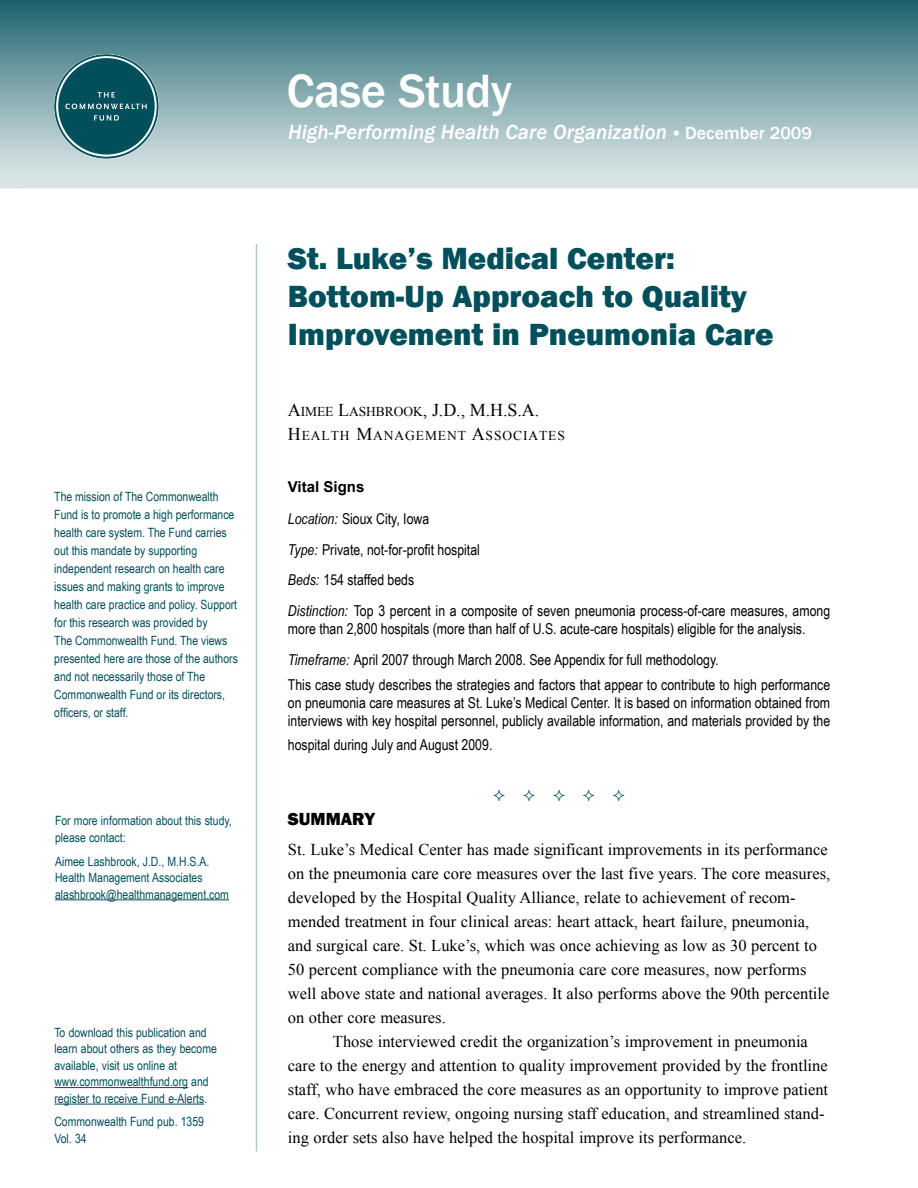
<style>
.page{position:relative;width:918px;height:1188px;background:#fff}
.page>*{position:absolute;margin:0;border:0;box-sizing:border-box;transform-origin:0 0}
.t1{font:500 48px "Franklin Gothic";letter-spacing:-.01em;color:#fff}
.Issue_Brief_Title{font:800 31.5px/37.8px "Franklin Gothic";color:#004f5a}
.BT_-_Abstract_text{font:italic 500 21px "Franklin Gothic";color:#fff}
.Authors_names{font:18px "Times New Roman";color:#000}
.t2{font:800 18px "Franklin Gothic";color:#000}
.BT_-_Times_IB{font:16.5px/24px "Times New Roman";color:#000}
.BT_2_-_Times_IB{font:16.5px/24px "Times New Roman";color:#000}
.t3{font:15px/18px "Arial Narrow";color:#000}
.t4{font:700 15px "Arial";color:#000}
.Authors_names-2{font:13.5px "Times New Roman";letter-spacing:.065em;color:#000}
.t5{font:12.75px/18px "Arial Narrow";color:#004f5a}
.s1{font-family:"Times New Roman";font-weight:400;font-style:normal}
.s2{font-style:normal;font-size:18px}
.s3{font-size:13.5px}
.s4{font-size:18px}
.s5{font-style:italic}
</style>
<div class="page">
<hr style="left:256px;top:244px;width:1px;height:907px;background:#b3cacd">
<hr style="left:55px;top:899px;width:174px;height:1px;background:#004f5a">
<hr style="left:54px;top:1087px;width:134px;height:1px;background:#004f5a">
<hr style="left:54px;top:1104px;width:150px;height:1px;background:#004f5a">
<svg style="left:0;top:0;width:918px;height:188px;background:#82a8ae"></svg>
<svg style="left:56px;top:56px;width:101px;height:101px;background:#307079"></svg>
<p class="t5" style="left:54px;top:487px;width:185px">The mission of The Commonwealth Fund is to promote a high performance health care system. The Fund carries out this mandate by supporting independent research on health care issues and making grants to improve health care practice and policy. Support for this research was provided by<br>The Commonwealth Fund. The views presented here are those of the authors and not necessarily those of The Commonwealth Fund or its directors, officers, or staff.</p>
<p class="t5" style="left:55px;top:812px;width:178px;line-height:16.5px">For more information about this study, please contact:</p>
<p class="t5" style="left:55px;top:852px;width:156px">Aimee Lashbrook, J.D., M.H.S.A.</p>
<p class="t5" style="left:55px;top:868px;width:149px">Health Management Associates</p>
<p class="t5" style="left:55px;top:885px;width:175px">alashbrook@healthmanagement.com</p>
<p class="t5" style="left:54px;top:1024px;width:164px;line-height:16.5px">To download this publication and learn about others as they become available, visit us online at www.commonwealthfund.org and register to receive Fund e-Alerts.</p>
<p class="t5" style="left:54px;top:1113px;width:151px;line-height:16.5px">Commonwealth Fund pub. 1359<br>Vol. 34</p>
<p class="t1" style="left:287px;top:61px;width:227px">Case Study</p>
<p class="BT_-_Abstract_text" style="left:288px;top:119px;width:525px">High-Performing Health Care Organization <span class="s1">•</span> <span class="s2">December 2009</span></p>
<p class="BT_-_Abstract_text" style="left:288px;top:116px;width:494px">High-Performing Health Care Organization <span class="s1">•</span> <span class="s2">March 2009</span></p>
<p class="Issue_Brief_Title" style="left:288px;top:240px;width:487px">St. Luke’s Medical Center:<br>Bottom-Up Approach to Quality<br>Improvement in Pneumonia Care</p>
<p class="Authors_names" style="left:288px;top:398px;width:253px">A<span class="s3">IMEE</span> L<span class="s3">ASHBROOK</span>, J.D., M.H.S.A.</p>
<p class="Authors_names-2" style="left:288px;top:426px;width:278px"><span class="s4">H</span>EALTH <span class="s4">M</span>ANAGEMENT <span class="s4">A</span>SSOCIATES</p>
<p class="t4" style="left:288px;top:477px;width:78px">Vital Signs</p>
<p class="t3" style="left:288px;top:509px;width:143px"><span class="s5">Location:</span> Sioux City, Iowa</p>
<p class="t3" style="left:288px;top:540px;width:194px"><span class="s5">Type:</span> Private, not-for-profit hospital</p>
<p class="t3" style="left:288px;top:571px;width:128px"><span class="s5">Beds:</span> 154 staffed beds</p>
<p class="t3" style="left:288px;top:601px;width:544px"><span class="s5">Distinction:</span> Top 3 percent in a composite of seven pneumonia process-of-care measures, among more than 2,800 hospitals (more than half of U.S. acute-care hospitals) eligible for the analysis.</p>
<p class="t3" style="left:288px;top:650px;width:432px"><span class="s5">Timeframe:</span> April 2007 through March 2008. See Appendix for full methodology.</p>
<p class="t3" style="left:288px;top:675px;width:544px;text-align:justify">This case study describes the strategies and factors that appear to contribute to high performance on pneumonia care measures at St. Luke’s Medical Center. It is based on information obtained from interviews with key hospital personnel, publicly available information, and materials provided by the</p>
<p class="t3" style="left:288px;top:735px;width:206px">hospital during July and August 2009.</p>
<p class="t2" style="left:288px;top:807px;width:26px">Summa</p>
<p class="t2" style="left:352px;top:807px;width:24px">ry</p>
<p class="BT_-_Times_IB" style="left:288px;top:838px;width:544px">St. Luke’s Medical Center has made significant improvements in its performance on the pneumonia care core measures over the last five years. The core measures, developed by the Hospital Quality Alliance, relate to achievement of recom&shy;mended treatment in four clinical areas: heart attack, heart failure, pneumonia, and surgical care. St. Luke’s, which was once achieving as low as 30 percent to 50 percent compliance with the pneumonia care core measures, now performs well above state and national averages. It also performs above the 90th percentile on other core measures.</p>
<p class="BT_2_-_Times_IB" style="left:288px;top:1030px;width:542px;text-indent:45px">Those interviewed credit the organization’s improvement in pneumonia care to the energy and attention to quality improvement provided by the frontline staff, who have embraced the core measures as an opportunity to improve patient care. Concurrent review, ongoing nursing staff education, and streamlined stand&shy;ing order sets also have helped the hospital improve its performance.</p>
</div>
